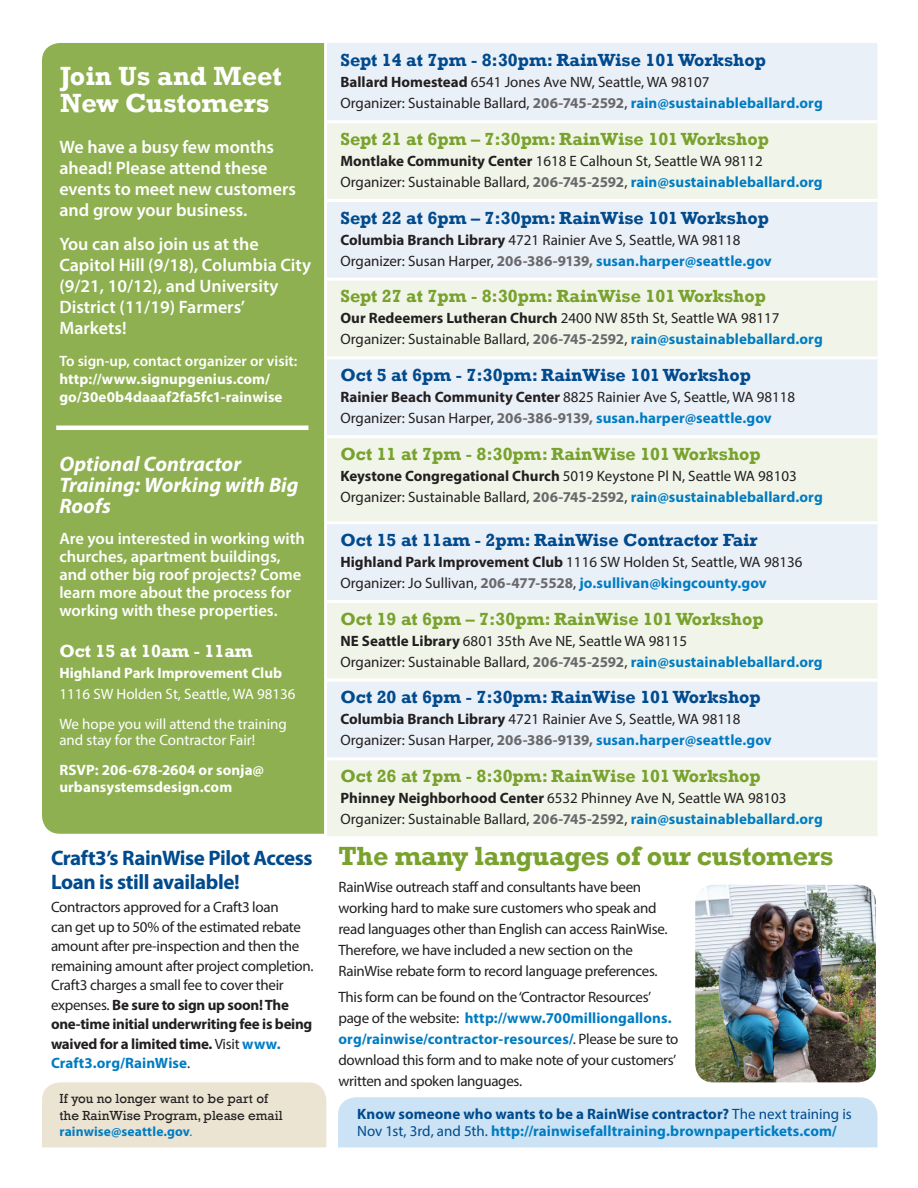
<style>
.page{position:relative;width:918px;height:1188px;background:#fff}
.page>*{position:absolute;margin:0;border:0;box-sizing:border-box;transform-origin:0 0}
.t1{font:700 27px "Rockwell";letter-spacing:-.01em;color:#78a22d}
.t2{font:700 27px/27px "Rockwell";color:#fff}
.t3{font:italic 700 21px/21px "Myriad Pro";color:#fff}
.t4{font:700 21px "Myriad Pro";letter-spacing:-.02em;color:#004a8d}
.t5{font:600 18px/21px "Myriad Pro";color:#fff}
.t6{font:700 18px "Rockwell";color:#004a8d}
.t7{font:700 18px "Rockwell";color:#78a22d}
.t8{font:700 18px "Rockwell";color:#fff}
.t9{font:600 16.5px/18px "Myriad Pro";color:#fff}
.t10{font:15px/21px "Myriad Pro";color:#231f20}
.t11{font:15px/21px "Myriad Pro";letter-spacing:-.02em;color:#231f20}
.t12{font:700 15px/18px "Myriad Pro";letter-spacing:.005em;color:#fff}
.t13{font:700 15px/16.5px "Myriad Pro";letter-spacing:.005em;color:#007cc2}
.t14{font:15px/30px "Myriad Pro";color:#fff}
.t15{font:600 15px "Myriad Pro";color:#fff}
.t16{font:13.5px/16.5px "Rockwell";color:#231f20}
.t17{font:700 13.5px "Myriad Pro";letter-spacing:.01em;color:#007cc2}
.s1{font-weight:700}
.s2{font-weight:700;color:#69696c}
.s3{font-weight:700;color:#007cc2}
.s4{font-family:"Myriad Pro";font-size:21px;color:#004a8d}
.s5{font-weight:400}
.s6{color:#004a8d}
.s7{font-weight:400;color:#004a8d}
</style>
<div class="page">
<div style="left:42px;top:1082px;width:284px;height:65px;background:#ece4d2"></div>
<div style="left:42px;top:43px;width:282px;height:791px;background:#8fb051"></div>
<div style="left:327px;top:43px;width:551px;height:77px;background:#eaf0f8"></div>
<svg style="left:327px;top:123px;width:551px;height:713px;background:#edf2ef"></svg>
<hr style="left:327px;top:199px;width:551px;height:3px;background:#fff">
<hr style="left:327px;top:278px;width:551px;height:3px;background:#fff">
<hr style="left:327px;top:356px;width:551px;height:3px;background:#fff">
<hr style="left:327px;top:435px;width:551px;height:3px;background:#fff">
<hr style="left:327px;top:521px;width:551px;height:3px;background:#fff">
<hr style="left:327px;top:600px;width:551px;height:3px;background:#fff">
<hr style="left:327px;top:679px;width:551px;height:3px;background:#fff">
<hr style="left:327px;top:757px;width:551px;height:3px;background:#fff">
<div style="left:338px;top:1097px;width:540px;height:50px;background:#cbe3f4"></div>
<img style="left:695px;top:885px;width:181px;height:197px">
<hr style="left:56px;top:426px;width:252px;height:4px;background:#fff">
<h1 class="t2" style="left:60px;top:62px;width:223px">Join Us and Meet<br>New Customers</h1>
<p class="t5" style="left:59px;top:136px;width:238px">We have a busy few months ahead! Please attend these events to meet new customers and grow your business.</p>
<p class="t5" style="left:59px;top:233px;width:253px">You can also join us at the<br>Capitol Hill (9/18), Columbia City (9/21, 10/12), and University<br>District (11/19) Farmers’<br>Markets!</p>
<p class="t15" style="left:59px;top:351px;width:239px">To sign-up, contact organizer or visit:</p>
<p class="t12" style="left:59px;top:369px;width:225px">http://www.signupgenius.com/ go/30e0b4daaaf2fa5fc1-rainwise</p>
<h2 class="t3" style="left:59px;top:452px;width:241px">Optional Contractor<br>Training: Working with Big<br>Roofs</h2>
<p class="t9" style="left:59px;top:529px;width:247px">Are you interested in working with churches, apartment buildings, and other big roof projects? Come learn more about the process for working with these properties.</p>
<p class="t8" style="left:59px;top:640px;width:195px">Oct 15 at 10am - 11am</p>
<p class="t12" style="left:59px;top:663px;width:224px">Highland Park Improvement Club</p>
<p class="t14" style="left:59px;top:678px;width:238px">1116 SW Holden St, Seattle, WA 98136<br>We hope you will attend the training</p>
<p class="t14" style="left:59px;top:725px;width:197px">and stay for the Contractor Fair!</p>
<p class="t12" style="left:59px;top:761px;width:206px;line-height:16.5px">RSVP: 206-678-2604 or sonja@ urbansystemsdesign.com</p>
<p class="t6" style="left:340px;top:49px;width:427px">Sept 14 at 7pm - 8:30pm: RainWise 101 Workshop</p>
<p class="t10" style="left:340px;top:71px;width:484px"><span class="s1">Ballard Homestead</span> 6541 Jones Ave NW, Seattle, WA 98107<br>Organizer: Sustainable Ballard, <span class="s2">206-745-2592</span>, <span class="s3">rain@sustainableballard.org</span></p>
<p class="t7" style="left:340px;top:128px;width:430px">Sept 21 at 6pm – 7:30pm: RainWise 101 Workshop</p>
<p class="t10" style="left:340px;top:150px;width:484px"><span class="s1">Montlake Community Center</span> 1618 E Calhoun St, Seattle WA 98112<br>Organizer: Sustainable Ballard, <span class="s2">206-745-2592</span>, <span class="s3">rain@sustainableballard.org</span></p>
<p class="t6" style="left:340px;top:207px;width:430px">Sept 22 at 6pm – 7:30pm: RainWise 101 Workshop</p>
<p class="t10" style="left:340px;top:229px;width:433px"><span class="s1">Columbia Branch Library</span> 4721 Rainier Ave S, Seattle, WA 98118<br>Organizer: Susan Harper, <span class="s2">206-386-9139,</span> <span class="s3">susan.harper@seattle.gov</span></p>
<p class="t7" style="left:340px;top:285px;width:427px">Sept 27 at 7pm - 8:30pm: RainWise 101 Workshop</p>
<p class="t10" style="left:340px;top:308px;width:484px"><span class="s1">Our Redeemers Lutheran Church</span> 2400 NW 85th St, Seattle WA 98117<br>Organizer: Sustainable Ballard, <span class="s2">206-745-2592</span>, <span class="s3">rain@sustainableballard.org</span></p>
<p class="t6" style="left:340px;top:364px;width:412px">Oct 5 at 6pm - 7:30pm: RainWise 101 Workshop</p>
<p class="t10" style="left:340px;top:386px;width:456px"><span class="s1">Rainier Beach Community Center</span> 8825 Rainier Ave S, Seattle, WA 98118<br>Organizer: Susan Harper, <span class="s2">206-386-9139,</span> <span class="s3">susan.harper@seattle.gov</span></p>
<p class="t7" style="left:340px;top:443px;width:422px">Oct 11 at 7pm - 8:30pm: RainWise 101 Workshop</p>
<p class="t10" style="left:340px;top:465px;width:484px"><span class="s1">Keystone Congregational Church</span> 5019 Keystone Pl N, Seattle WA 98103<br>Organizer: Sustainable Ballard, <span class="s2">206-745-2592</span>, <span class="s3">rain@sustainableballard.org</span></p>
<p class="t6" style="left:340px;top:529px;width:419px">Oct 15 at 11am - 2pm: RainWise Contractor Fair</p>
<p class="t10" style="left:340px;top:551px;width:463px"><span class="s1">Highland Park Improvement Club</span> 1116 SW Holden St, Seattle, WA 98136<br>Organizer: Jo Sullivan, <span class="s2">206-477-5528</span>, <span class="s3">jo.sullivan@kingcounty.gov</span></p>
<p class="t7" style="left:340px;top:608px;width:425px">Oct 19 at 6pm – 7:30pm: RainWise 101 Workshop</p>
<p class="t10" style="left:340px;top:630px;width:484px"><span class="s1">NE Seattle Library</span> 6801 35th Ave NE, Seattle WA 98115<br>Organizer: Sustainable Ballard, <span class="s2">206-745-2592</span>, <span class="s3">rain@sustainableballard.org</span></p>
<p class="t6" style="left:340px;top:686px;width:422px">Oct 20 at 6pm - 7:30pm: RainWise 101 Workshop</p>
<p class="t10" style="left:340px;top:709px;width:433px"><span class="s1">Columbia Branch Library</span> 4721 Rainier Ave S, Seattle, WA 98118<br>Organizer: Susan Harper, <span class="s2">206-386-9139,</span> <span class="s3">susan.harper@seattle.gov</span></p>
<p class="t7" style="left:340px;top:765px;width:422px">Oct 26 at 7pm - 8:30pm: RainWise 101 Workshop</p>
<p class="t10" style="left:340px;top:787px;width:484px"><span class="s1">Phinney Neighborhood Center</span> 6532 Phinney Ave N, Seattle WA 98103<br>Organizer: Sustainable Ballard, <span class="s2">206-745-2592</span>, <span class="s3">rain@sustainableballard.org</span></p>
<h1 class="t1" style="left:51px;top:840px;width:784px"><span class="s4">Craft3’s RainWise Pilot Access</span> The many languages of our customers</h1>
<h2 class="t4" style="left:51px;top:868px;width:190px">Loan is still available!</h2>
<p class="t11" style="left:51px;top:897px;width:264px;line-height:19.5px">Contractors approved for a Craft3 loan<br>can get up to 50% of the estimated rebate amount after pre-inspection and then the remaining amount after project completion.<br>Craft3 charges a small fee to cover their expenses. <span class="s1">Be sure to sign up soon! The one-time initial underwriting fee is being waived for a limited time.</span> Visit <span class="s3">www.<br>Craft3.org/RainWise</span>.</p>
<p class="t11" style="left:338px;top:877px;width:331px">RainWise outreach staff and consultants have been working hard to make sure customers who speak and read languages other than English can access RainWise.<br>Therefore, we have included a new section on the RainWise rebate form to record language preferences.</p>
<p class="t11" style="left:338px;top:986px;width:342px">This form can be found on the ‘Contractor Resources’ page of the website: <span class="s3">http://www.700milliongallons. org/rainwise/contractor-resources/</span>. Please be sure to download this form and to make note of your customers’ written and spoken languages.</p>
<p class="t16" style="left:60px;top:1091px;width:225px">If you no longer want to be part of the RainWise Program, please email</p>
<p class="t17" style="left:60px;top:1123px;width:134px">rainwise@seattle.gov<span class="s5">.</span></p>
<p class="t13" style="left:357px;top:1105px;width:496px"><span class="s6">Know someone who wants to be a RainWise contractor?</span> <span class="s7">The next training is<br>Nov 1st, 3rd, and 5th.</span> http://rainwisefalltraining.brownpapertickets.com/</p>
</div>
